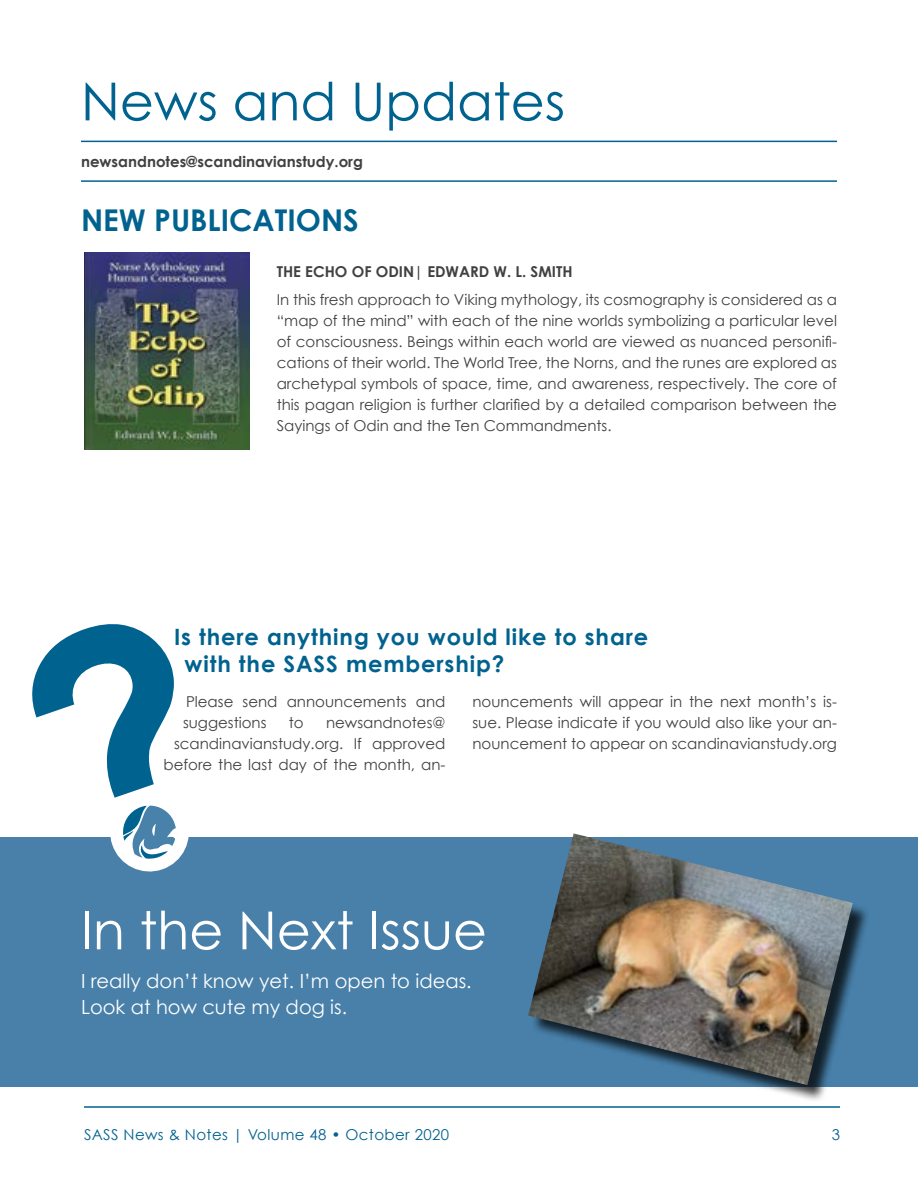
<style>
.page{position:relative;width:918px;height:1188px;background:#fff}
.page>*{position:absolute;margin:0;border:0;box-sizing:border-box;transform-origin:0 0}
.t1{font:52.5px "Century Gothic";color:#00628f}
.t2{font:52.5px "Century Gothic";color:#fff}
.t3{font:700 30px "Century Gothic";color:#00628f}
.t4{font:700 22.5px/27px "Century Gothic";letter-spacing:.04em;color:#00628f}
.t5{font:19.5px/25.5px "Century Gothic";color:#fff}
.t6{font:15px/21px "Century Gothic";color:#414042;text-align:justify}
.t7{font:700 15px "Century Gothic";color:#414042}
.t8{font:15px "Century Gothic";letter-spacing:.025em;color:#00628f}
</style>
<div class="page">
<hr style="left:84px;top:1106px;width:756px;height:2px;background:#00628f">
<hr style="left:81px;top:141px;width:756px;height:1px;background:#00628f">
<hr style="left:81px;top:180px;width:756px;height:2px;background:#00628f">
<div style="left:0;top:837px;width:918px;height:250px;background:#4880a9"></div>
<svg style="left:32px;top:624px;width:157px;height:248px"></svg>
<div style="left:531px;top:837px;width:339px;height:267px;background:#000;opacity:.75"></div>
<img style="left:528px;top:833px;width:325px;height:252px">
<img style="left:85px;top:252px;width:165px;height:198px">
<h1 class="t1" style="left:81px;top:65px;width:486px">News and Updates</h1>
<p class="t7" style="left:81px;top:150px;width:284px">newsandnotes@scandinavianstudy.org</p>
<h2 class="t3" style="left:81px;top:198px;width:279px">NEW PUBLICATIONS</h2>
<p class="t7" style="left:277px;top:261px;width:297px">THE ECHO OF ODIN| EDWARD W. L. SMITH</p>
<p class="t6" style="left:277px;top:289px;width:562px">In this fresh approach to Viking mythology, its cosmography is considered as a “map of the mind” with each of the nine worlds symbolizing a particular level of consciousness. Beings within each world are viewed as nuanced personifi&shy;cations of their world. The World Tree, the Norns, and the runes are explored as archetypal symbols of space, time, and awareness, respectively. The core of this pagan religion is further clarified by a detailed comparison between the Sayings of Odin and the Ten Commandments.</p>
<h3 class="t4" style="left:185px;top:622px;width:465px;text-indent:-11px">Is there anything you would like to share with the SASS membership?</h3>
<p class="t6" style="left:183px;top:691px;width:264px">Please send announcements and suggestions</p>
<p class="t6" style="left:472px;top:691px;width:366px">nouncements will appear in the next month’s is&shy;sue. Please indicate if you would also like your an&shy;nouncement to appear on scandinavianstudy.org</p>
<p class="t6" style="left:164px;top:712px;width:284px;text-align:right">newsandnotes@ scandinavianstudy.org. If approved before the last day of the month, an-</p>
<p class="t6" style="left:289px;top:712px;width:16px">to</p>
<h1 class="t2" style="left:81px;top:894px;width:408px">In the Next Issue</h1>
<h3 class="t5" style="left:81px;top:968px;width:392px">I really don’t know yet. I’m open to ideas.<br>Look at how cute my dog is.</h3>
<p class="t8" style="left:84px;top:1124px;width:367px">SASS News &amp; Notes | Volume 48 • October 2020</p>
<p class="t8" style="left:832px;top:1124px;width:10px">3</p>
</div>
